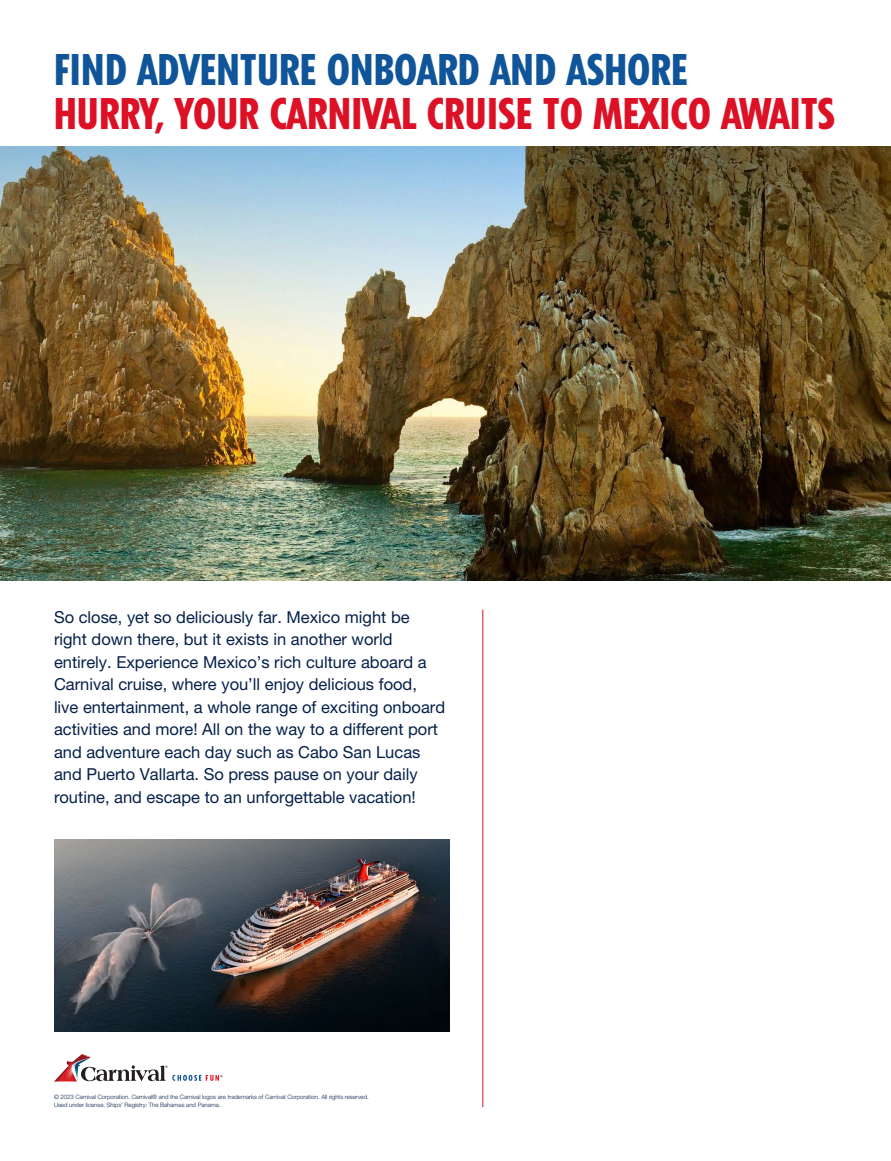
<style>
.page{position:relative;width:891px;height:1161px;background:#fff}
.page>*{position:absolute;margin:0;border:0;box-sizing:border-box;transform-origin:0 0}
.t1{font:800 condensed 42px "Tempo Std";letter-spacing:.01em;color:#dc1125}
.t2{font:800 condensed 42px "Tempo Std";letter-spacing:.01em;color:#10559a}
.t3{font:16.5px/22.5px "Helvetica Neue LT 55 Rm";color:#052049}
.t4{font:6px/7.5px "Helvetica Neue LT 45 Lt";color:#052049}
</style>
<div class="page">
<img style="left:0;top:146px;width:891px;height:434px">
<img style="left:54px;top:840px;width:396px;height:192px">
<hr style="left:483px;top:610px;width:1px;height:497px;background:#dc1125">
<svg style="left:54px;top:1054px;width:169px;height:28px"></svg>
<h1 class="t2" style="left:54px;top:43px;width:635px">FIND ADVENTURE ONBOARD AND ASHORE</h1>
<h1 class="t1" style="left:54px;top:87px;width:782px">HURRY, YOUR CARNIVAL CRUISE TO MEXICO AWAITS</h1>
<p class="t3" style="left:54px;top:605px;width:393px">So close, yet so deliciously far. Mexico might be right down there, but it exists in another world entirely. Experience Mexico’s rich culture aboard a Carnival cruise, where you’ll enjoy delicious food, live entertainment, a whole range of exciting onboard activities and more! All on the way to a different port and adventure each day such as Cabo San Lucas and Puerto Vallarta. So press pause on your daily routine, and escape to an unforgettable vacation!</p>
<p class="t4" style="left:54px;top:1093px;width:316px">© 2023 Carnival Corporation. Carnival® and the Carnival logos are trademarks of Carnival Corporation. All rights reserved.<br>Used under license. Ships’ Registry: The Bahamas and Panama.</p>
</div>
